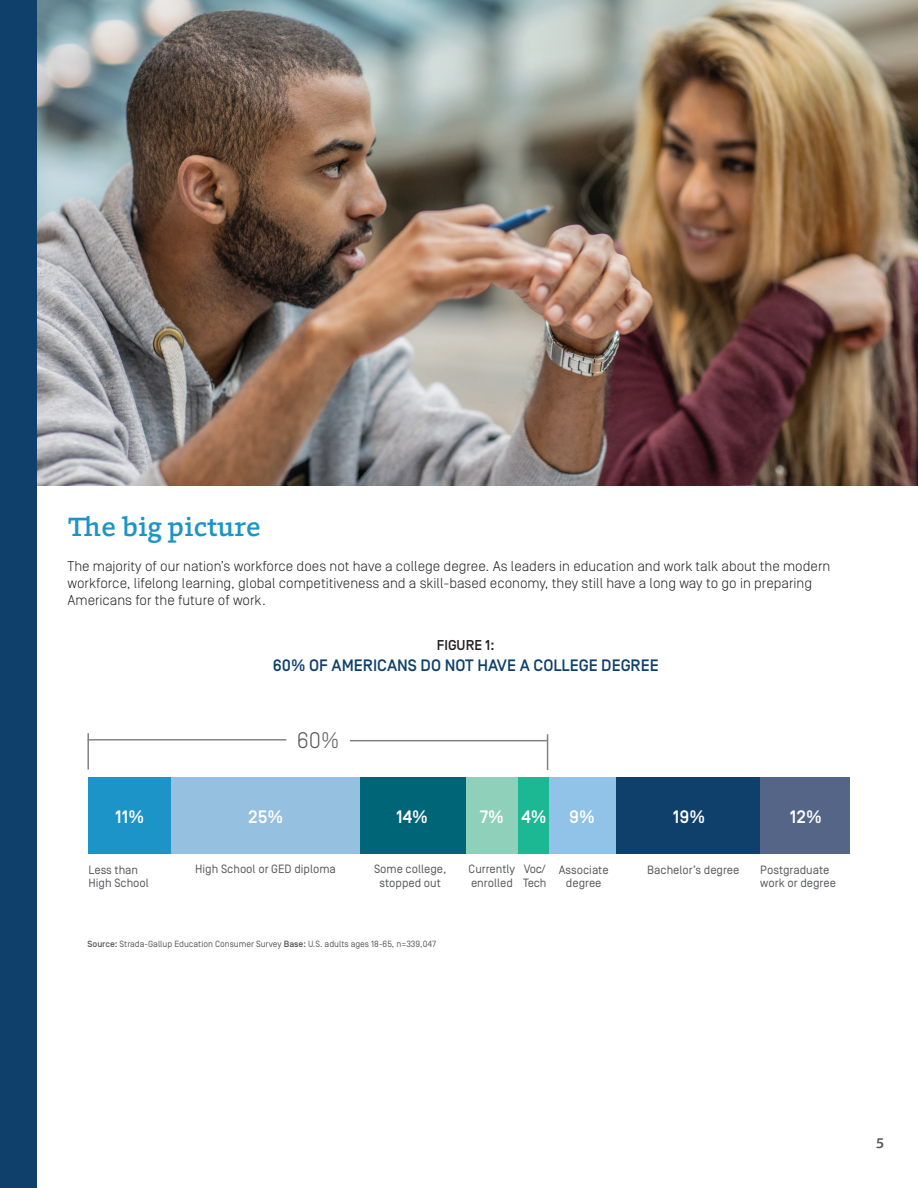
<style>
.page{position:relative;width:918px;height:1188px;background:#fff}
.page>*{position:absolute;margin:0;border:0;box-sizing:border-box;transform-origin:0 0}
.t1{font:500 27px "Foro";color:#1c94c8}
.t2{font:300 22.5px "Simplon Norm";color:#57585a}
.t3{font:500 18px "Simplon Norm";color:#fff}
.t4{font:500 16.5px "Simplon Norm";color:#0e406b}
.t5{font:500 15px "Foro";color:#57585a}
.t6{font:300 14.25px/17.2px "Simplon Norm";color:#231f20}
.t7{font:500 14.25px "Simplon Norm";color:#231f20}
.t8{font:12px/13.5px "Simplon Norm";color:#57585a}
.t9{font:9px "Simplon Norm";color:#57585a}
.s1{font-weight:500}
</style>
<div class="page">
<img style="left:37px;top:0;width:881px;height:486px">
<div style="left:0;top:0;width:37px;height:1188px;background:#0e406b"></div>
<div style="left:760px;top:777px;width:90px;height:77px;background:#556588"></div>
<div style="left:616px;top:777px;width:144px;height:77px;background:#0e406b"></div>
<div style="left:548px;top:777px;width:68px;height:77px;background:#91c3e9"></div>
<div style="left:518px;top:777px;width:30px;height:77px;background:#1cb893"></div>
<div style="left:465px;top:777px;width:53px;height:77px;background:#8ed0b9"></div>
<div style="left:360px;top:777px;width:105px;height:77px;background:#016578"></div>
<div style="left:171px;top:777px;width:189px;height:77px;background:#95c0e0"></div>
<div style="left:88px;top:777px;width:83px;height:77px;background:#1c94c8"></div>
<hr style="left:350px;top:740px;width:198px;height:1px;background:#808285">
<hr style="left:88px;top:739px;width:198px;height:2px;background:#808285">
<hr style="left:547px;top:734px;width:1px;height:36px;background:#808285">
<hr style="left:87px;top:733px;width:2px;height:37px;background:#808285">
<p class="t1" style="left:68px;top:510px;width:195px">The big picture</p>
<p class="t6" style="left:68px;top:558px;width:764px">The majority of our nation’s workforce does not have a college degree. As leaders in education and work talk about the modern workforce, lifelong learning, global competitiveness and a skill-based economy, they still have a long way to go in preparing<br>Americans for the future of work.</p>
<p class="t7" style="left:437px;top:638px;width:59px">FIGURE 1:</p>
<p class="t4" style="left:273px;top:656px;width:387px">60% OF AMERICANS DO NOT HAVE A COLLEGE DEGREE</p>
<p class="t2" style="left:297px;top:729px;width:44px">60%</p>
<p class="t3" style="left:115px;top:807px;width:31px">11%</p>
<p class="t3" style="left:248px;top:808px;width:37px">25%</p>
<p class="t3" style="left:396px;top:807px;width:34px">14%</p>
<p class="t3" style="left:480px;top:807px;width:26px">7%</p>
<p class="t3" style="left:521px;top:807px;width:27px">4%</p>
<p class="t3" style="left:569px;top:807px;width:27px">9%</p>
<p class="t3" style="left:673px;top:807px;width:34px">19%</p>
<p class="t3" style="left:790px;top:807px;width:34px">12%</p>
<p class="t8" style="left:89px;top:863px;width:62px">Less than<br>High School</p>
<p class="t8" style="left:195px;top:863px;width:142px">High School or GED diploma</p>
<p class="t8" style="left:374px;top:863px;width:74px">Some college,</p>
<p class="t8" style="left:379px;top:876px;width:63px">stopped out</p>
<p class="t9" style="left:87px;top:939px;width:350px"><span class="s1">Source:</span> Strada-Gallup Education Consumer Survey <span class="s1">Base:</span> U.S. adults ages 18-65, n=339,047</p>
<p class="t8" style="left:469px;top:863px;width:48px">Currently</p>
<p class="t8" style="left:471px;top:876px;width:43px">enrolled</p>
<p class="t8" style="left:524px;top:863px;width:23px">Voc/</p>
<p class="t8" style="left:523px;top:876px;width:25px">Tech</p>
<p class="t8" style="left:559px;top:863px;width:51px">Associate</p>
<p class="t8" style="left:566px;top:877px;width:37px">degree</p>
<p class="t8" style="left:647px;top:863px;width:94px">Bachelor’s degree</p>
<p class="t8" style="left:760px;top:863px;width:77px">Postgraduate work or degree</p>
<p class="t5" style="left:876px;top:1134px;width:10px">5</p>
</div>
